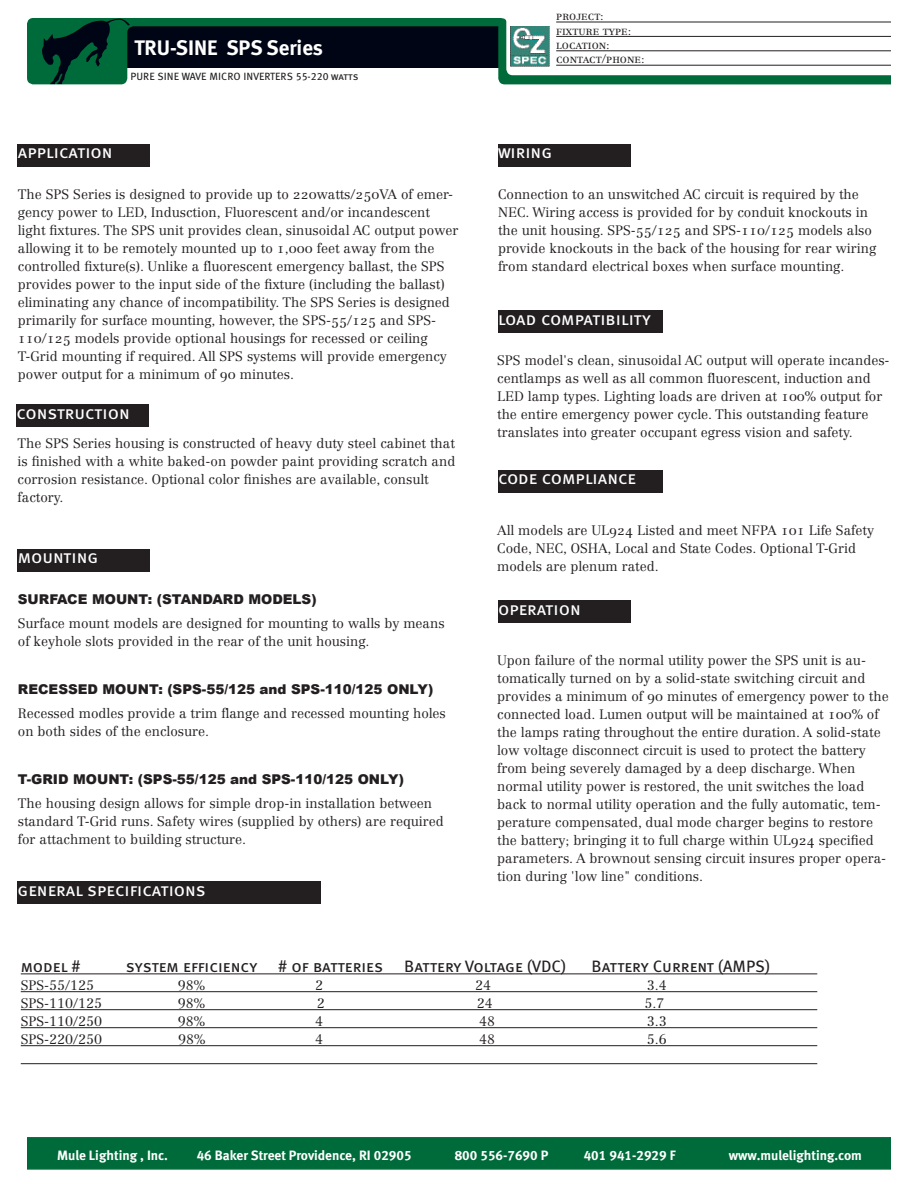
<style>
.page{position:relative;width:918px;height:1188px;background:#fff}
.page>*{position:absolute;margin:0;border:0;box-sizing:border-box;transform-origin:0 0}
.t1{font:21px "Meta Bold LF";color:#fff}
.t2{font:18px "Meta Book LF Caps";color:#fff}
.t3{font:16.5px "Meta Book LF Caps";color:#231f20}
.t4{font:300 13.5px/18px "Centennial LT Std";color:#231f20}
.t5{font:900 13.5px "Arial";color:#231f20}
.t6{font:13.5px "Meta Bold LF";color:#fff}
.t7{font:300 12px/14.4px "Centennial LT Std";color:#231f20}
.t8{font:10.5px "Meta Book LF Caps";letter-spacing:.005em;color:#231f20}
</style>
<div class="page">
<div style="left:27px;top:1137px;width:864px;height:33px;background:#006b3a;border:2px solid #006b3a"></div>
<svg style="left:27px;top:18px;width:864px;height:66px"></svg>
<img style="left:42px;top:18px;width:88px;height:66px">
<img style="left:511px;top:26px;width:39px;height:41px">
<hr style="left:556px;top:22px;width:335px;height:1px;background:#231f20">
<hr style="left:556px;top:36px;width:335px;height:1px;background:#231f20">
<hr style="left:556px;top:50px;width:335px;height:1px;background:#231f20">
<hr style="left:556px;top:65px;width:335px;height:1px;background:#231f20">
<div style="left:18px;top:144px;width:132px;height:23px;background:#231f20"></div>
<hr style="left:21px;top:974px;width:796px;height:1px;background:#231f20">
<hr style="left:21px;top:991px;width:796px;height:1px;background:#231f20">
<hr style="left:21px;top:1009px;width:796px;height:1px;background:#231f20">
<hr style="left:21px;top:1027px;width:796px;height:1px;background:#231f20">
<hr style="left:21px;top:1045px;width:796px;height:1px;background:#231f20">
<hr style="left:21px;top:1063px;width:796px;height:1px;background:#231f20">
<div style="left:16px;top:405px;width:133px;height:22px;background:#231f20"></div>
<div style="left:18px;top:549px;width:132px;height:22px;background:#231f20"></div>
<div style="left:498px;top:600px;width:132px;height:23px;background:#231f20"></div>
<div style="left:498px;top:470px;width:164px;height:23px;background:#231f20"></div>
<div style="left:498px;top:310px;width:164px;height:23px;background:#231f20"></div>
<div style="left:498px;top:144px;width:132px;height:23px;background:#231f20"></div>
<div style="left:18px;top:882px;width:303px;height:22px;background:#231f20"></div>
<h1 class="t1" style="left:134px;top:35px;width:190px">TRU-SINE SPS Series</h1>
<p class="t8" style="left:130px;top:70px;width:230px">PURE SINE WAVE MICRO INVERTERS 55-220 watts</p>
<h2 class="t2" style="left:18px;top:141px;width:96px">application</h2>
<p class="t4" style="left:18px;top:185px;width:442px">The SPS Series is designed to provide up to 220watts/250VA of emer&shy;gency power to LED, Indusction, Fluorescent and/or incandescent light fixtures. The SPS unit provides clean, sinusoidal AC output power allowing it to be remotely mounted up to 1,000 feet away from the controlled fixture(s). Unlike a fluorescent emergency ballast, the SPS provides power to the input side of the fixture (including the ballast) eliminating any chance of incompatibility. The SPS Series is designed primarily for surface mounting, however, the SPS-55/125 and SPS-110/125 models provide optional housings for recessed or ceiling T-Grid mounting if required. All SPS systems will provide emergency power output for a minimum of 90 minutes.</p>
<h2 class="t2" style="left:16px;top:402px;width:115px">construction</h2>
<p class="t4" style="left:18px;top:434px;width:439px">The SPS Series housing is constructed of heavy duty steel cabinet that is finished with a white baked-on powder paint providing scratch and corrosion resistance. Optional color finishes are available, consult factory.</p>
<h2 class="t2" style="left:18px;top:546px;width:82px">mounting</h2>
<p class="t5" style="left:18px;top:589px;width:300px">SURFACE MOUNT: (STANDARD MODELS)</p>
<p class="t4" style="left:18px;top:614px;width:428px">Surface mount models are designed for mounting to walls by means of keyhole slots provided in the rear of the unit housing.</p>
<p class="t5" style="left:18px;top:679px;width:417px">RECESSED MOUNT: (SPS-55/125 and SPS-110/125 ONLY)</p>
<p class="t4" style="left:18px;top:704px;width:430px">Recessed modles provide a trim flange and recessed mounting holes on both sides of the enclosure.</p>
<p class="t5" style="left:18px;top:769px;width:388px">T-GRID MOUNT: (SPS-55/125 and SPS-110/125 ONLY)</p>
<p class="t4" style="left:18px;top:794px;width:427px">The housing design allows for simple drop-in installation between standard T-Grid runs. Safety wires (supplied by others) are required for attachment to building structure.</p>
<h2 class="t2" style="left:18px;top:879px;width:190px">general specifications</h2>
<p class="t7" style="left:556px;top:9px;width:90px">project: fixture type: location: contact/phone:</p>
<h2 class="t2" style="left:498px;top:141px;width:56px">wiring</h2>
<p class="t4" style="left:498px;top:185px;width:380px">Connection to an unswitched AC circuit is required by the NEC. Wiring access is provided for by conduit knockouts in the unit housing. SPS-55/125 and SPS-110/125 models also provide knockouts in the back of the housing for rear wiring from standard electrical boxes when surface mounting.</p>
<h2 class="t2" style="left:498px;top:308px;width:154px">load compatibility</h2>
<p class="t4" style="left:497px;top:351px;width:394px">SPS model's clean, sinusoidal AC output will operate incandes&shy;centlamps as well as all common fluorescent, induction and LED lamp types. Lighting loads are driven at 100% output for the entire emergency power cycle. This outstanding feature translates into greater occupant egress vision and safety.</p>
<h2 class="t2" style="left:498px;top:467px;width:139px">code compliance</h2>
<p class="t4" style="left:497px;top:521px;width:378px">All models are UL924 Listed and meet NFPA 101 Life Safety<br>Code, NEC, OSHA, Local and State Codes. Optional T-Grid models are plenum rated.</p>
<h2 class="t2" style="left:498px;top:598px;width:84px">operation</h2>
<p class="t4" style="left:497px;top:651px;width:393px">Upon failure of the normal utility power the SPS unit is au&shy;tomatically turned on by a solid-state switching circuit and provides a minimum of 90 minutes of emergency power to the connected load. Lumen output will be maintained at 100% of the lamps rating throughout the entire duration. A solid-state low voltage disconnect circuit is used to protect the battery from being severely damaged by a deep discharge. When normal utility power is restored, the unit switches the load back to normal utility operation and the fully automatic, tem&shy;perature compensated, dual mode charger begins to restore the battery; bringing it to full charge within UL924 specified parameters. A brownout sensing circuit insures proper opera&shy;tion during 'low line" conditions.</p>
<p class="t3" style="left:21px;top:957px;width:61px">model #</p>
<p class="t3" style="left:126px;top:957px;width:133px">system efficiency</p>
<p class="t3" style="left:278px;top:957px;width:106px"># of batteries</p>
<p class="t3" style="left:404px;top:957px;width:163px">Battery Voltage (VDC)</p>
<p class="t3" style="left:592px;top:957px;width:180px">Battery Current (AMPS)</p>
<p class="t4" style="left:21px;top:976px;width:75px">SPS-55/125</p>
<p class="t4" style="left:178px;top:976px;width:29px">98%</p>
<p class="t4" style="left:315px;top:976px;width:9px">2</p>
<p class="t4" style="left:475px;top:976px;width:17px">24</p>
<p class="t4" style="left:647px;top:976px;width:21px">3.4</p>
<p class="t4" style="left:21px;top:994px;width:83px">SPS-110/125</p>
<p class="t4" style="left:178px;top:994px;width:29px">98%</p>
<p class="t4" style="left:317px;top:994px;width:9px">2</p>
<p class="t4" style="left:477px;top:994px;width:17px">24</p>
<p class="t4" style="left:645px;top:994px;width:21px">5.7</p>
<p class="t4" style="left:21px;top:1012px;width:83px">SPS-110/250</p>
<p class="t4" style="left:178px;top:1012px;width:29px">98%</p>
<p class="t4" style="left:315px;top:1012px;width:9px">4</p>
<p class="t4" style="left:479px;top:1012px;width:17px">48</p>
<p class="t4" style="left:647px;top:1012px;width:21px">3.3</p>
<p class="t4" style="left:21px;top:1030px;width:83px">SPS-220/250</p>
<p class="t4" style="left:178px;top:1030px;width:29px">98%</p>
<p class="t4" style="left:315px;top:1030px;width:9px">4</p>
<p class="t4" style="left:479px;top:1030px;width:17px">48</p>
<p class="t4" style="left:647px;top:1030px;width:21px">5.6</p>
<p class="t6" style="left:57px;top:1147px;width:112px">Mule Lighting , Inc.</p>
<p class="t6" style="left:197px;top:1147px;width:216px">46 Baker Street Providence, RI 02905</p>
<p class="t6" style="left:455px;top:1147px;width:95px">800 556-7690 P</p>
<p class="t6" style="left:584px;top:1147px;width:93px">401 941-2929 F</p>
<p class="t6" style="left:729px;top:1147px;width:135px">www.mulelighting.com</p>
</div>
